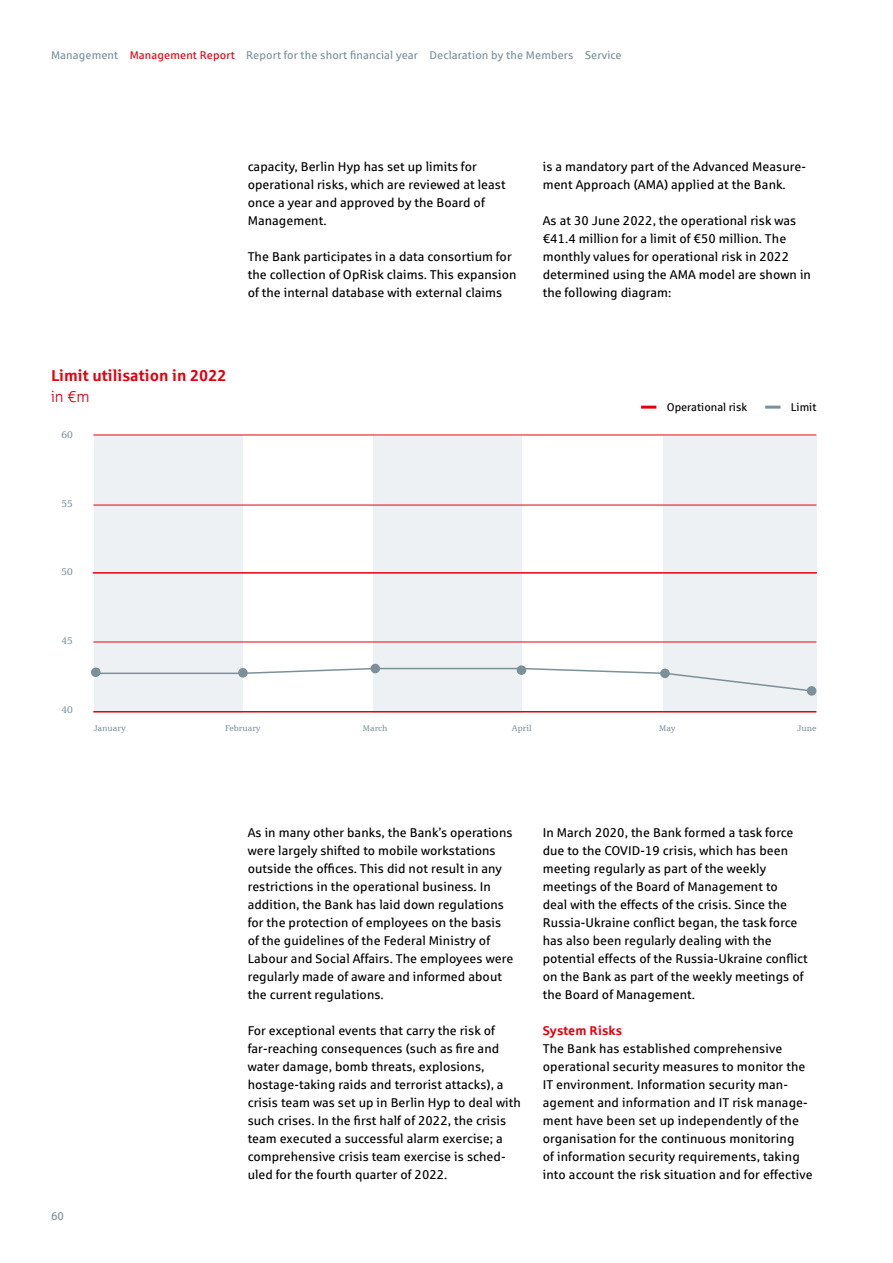
<style>
.page{position:relative;width:893px;height:1263px;background:#fff}
.page>*{position:absolute;margin:0;border:0;box-sizing:border-box;transform-origin:0 0}
.t1{font:700 15.75px "Sparkasse Rg";color:#e3000f}
.t2{font:15.75px "Sparkasse Lt";color:#e3000f}
.t3{font:12.75px/18px "Sparkasse Rg";letter-spacing:.005em;color:#000}
.t4{font:700 12.75px "Sparkasse Rg";letter-spacing:.005em;color:#e3000f}
.t5{font:11.25px "Sparkasse Rg";letter-spacing:.01em;color:#7c909a}
.t6{font:11.25px "Sparkasse Rg";color:#000}
.t7{font:9.75px "Sparkasse Serif";color:#7c909a}
.t8{font:8.25px "Sparkasse Serif";color:#7c909a}
.s1{color:#e3000f}
</style>
<div class="page">
<hr style="left:641px;top:406px;width:15px;height:3px;background:#e3000f">
<hr style="left:765px;top:406px;width:15px;height:3px;background:#7c909a">
<div style="left:94px;top:435px;width:149px;height:277px;background:#eef1f4"></div>
<div style="left:373px;top:436px;width:149px;height:276px;background:#eef1f4"></div>
<div style="left:663px;top:436px;width:153px;height:276px;background:#eef1f4"></div>
<hr style="left:93px;top:711px;width:723px;height:1px;background:#e3000f">
<hr style="left:93px;top:435px;width:723px;height:1px;background:#e3000f">
<hr style="left:93px;top:572px;width:723px;height:2px;background:#e3000f">
<hr style="left:93px;top:642px;width:723px;height:1px;background:#e3000f">
<hr style="left:93px;top:505px;width:723px;height:1px;background:#e3000f">
<div style="left:370px;top:664px;width:10px;height:9px;background:#7c909a;border-radius:50%"></div>
<svg style="left:91px;top:667px;width:10px;height:10px"></svg>
<div style="left:807px;top:686px;width:9px;height:10px;background:#7c909a;border-radius:50%"></div>
<svg style="left:94px;top:667px;width:719px;height:25px"></svg>
<p class="t5" style="left:51px;top:49px;width:572px">Management <span class="s1">Management Report</span> Report for the short financial year Declaration by the Members Service</p>
<p class="t3" style="left:248px;top:157px;width:259px">capacity, Berlin Hyp has set up limits for operational risks, which are reviewed at least once a year and approved by the Board of Management.</p>
<p class="t3" style="left:248px;top:247px;width:270px">The Bank participates in a data consortium for the collection of OpRisk claims. This expansion of the internal database with external claims</p>
<p class="t3" style="left:543px;top:157px;width:265px">is a mandatory part of the Advanced Measure&shy;ment Approach (AMA) applied at the Bank.</p>
<p class="t3" style="left:543px;top:211px;width:270px">As at 30 June 2022, the operational risk was €41.4 million for a limit of €50 million. The monthly values for operational risk in 2022 determined using the AMA model are shown in the following diagram:</p>
<p class="t1" style="left:51px;top:365px;width:177px">Limit utilisation in 2022</p>
<p class="t2" style="left:51px;top:387px;width:40px">in €m</p>
<p class="t7" style="left:61px;top:428px;width:13px">60</p>
<p class="t7" style="left:61px;top:497px;width:13px">55</p>
<p class="t7" style="left:61px;top:566px;width:13px">50</p>
<p class="t7" style="left:61px;top:635px;width:13px">45</p>
<p class="t7" style="left:61px;top:704px;width:13px">40</p>
<p class="t6" style="left:667px;top:400px;width:82px">Operational risk</p>
<p class="t6" style="left:791px;top:400px;width:27px">Limit</p>
<p class="t8" style="left:93px;top:723px;width:34px">January</p>
<p class="t8" style="left:225px;top:723px;width:37px">February</p>
<p class="t8" style="left:363px;top:723px;width:26px">March</p>
<p class="t8" style="left:512px;top:723px;width:21px">April</p>
<p class="t8" style="left:659px;top:723px;width:18px">May</p>
<p class="t8" style="left:797px;top:723px;width:21px">June</p>
<p class="t5" style="left:51px;top:1209px;width:15px">60</p>
<p class="t3" style="left:248px;top:823px;width:267px">As in many other banks, the Bank’s operations were largely shifted to mobile workstations outside the offices. This did not result in any restrictions in the operational business. In addition, the Bank has laid down regulations for the protection of employees on the basis of the guidelines of the Federal Ministry of Labour and Social Affairs. The employees were regularly made of aware and informed about the current regulations.</p>
<p class="t3" style="left:248px;top:1021px;width:275px">For exceptional events that carry the risk of far-reaching consequences (such as fire and water damage, bomb threats, explosions, hostage-taking raids and terrorist attacks), a crisis team was set up in Berlin Hyp to deal with such crises. In the first half of 2022, the crisis team executed a successful alarm exercise; a comprehensive crisis team exercise is sched&shy;uled for the fourth quarter of 2022.</p>
<p class="t3" style="left:543px;top:823px;width:267px">In March 2020, the Bank formed a task force due to the COVID-19 crisis, which has been meeting regularly as part of the weekly meetings of the Board of Management to<br>deal with the effects of the crisis. Since the Russia-Ukraine conflict began, the task force has also been regularly dealing with the potential effects of the Russia-Ukraine conflict on the Bank as part of the weekly meetings of the Board of Management.</p>
<p class="t4" style="left:543px;top:1023px;width:81px">System Risks</p>
<p class="t3" style="left:543px;top:1039px;width:271px">The Bank has established comprehensive operational security measures to monitor the IT environment. Information security man&shy;agement and information and IT risk manage&shy;ment have been set up independently of the organisation for the continuous monitoring<br>of information security requirements, taking into account the risk situation and for effective</p>
</div>
